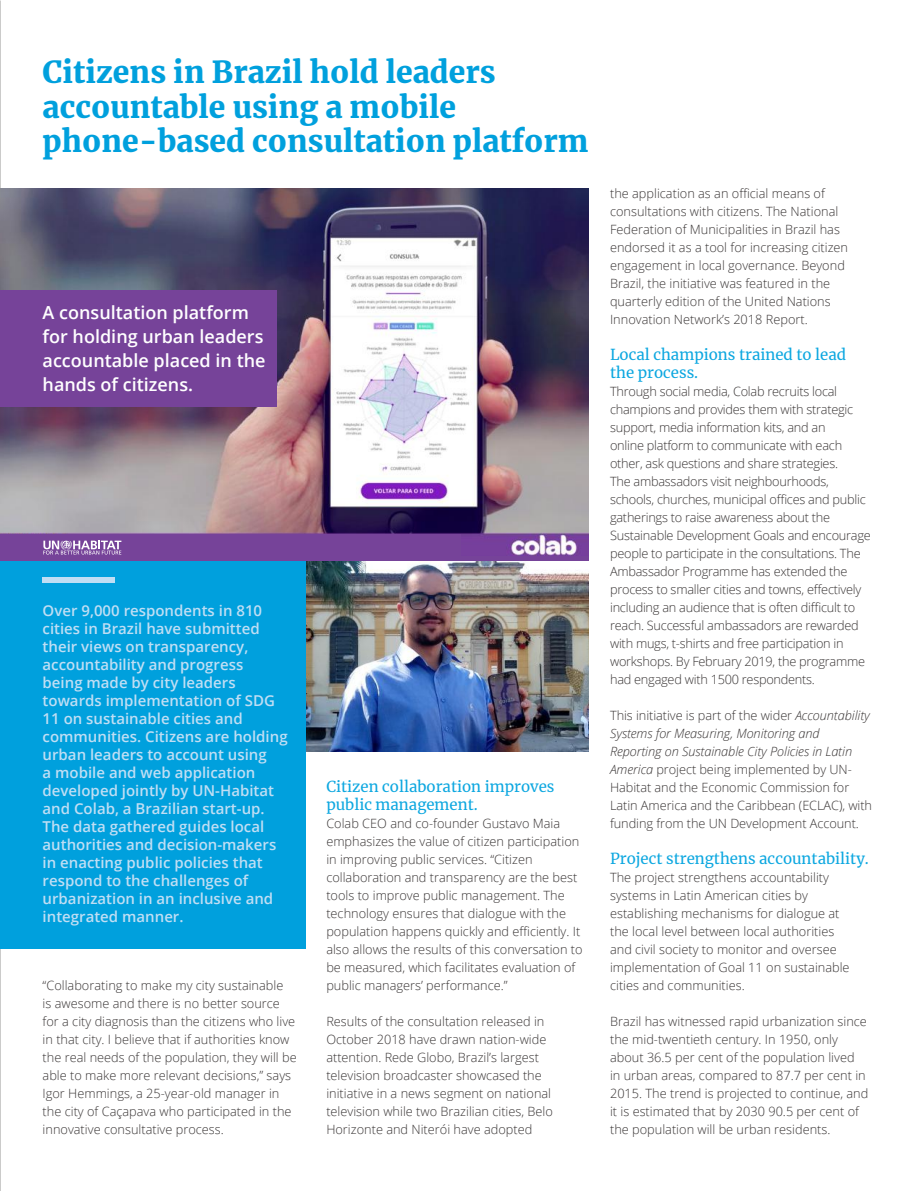
<style>
.page{position:relative;width:915px;height:1191px;background:#fff}
.page>*{position:absolute;margin:0;border:0;box-sizing:border-box;transform-origin:0 0}
.t1{font:900 30px/34.5px "Merriweather";color:#00a0dd}
.t2{font:600 18px/24px "Open Sans";color:#fff}
.t3{font:600 15px/18px "Open Sans";color:#c0def4}
.t4{font:15px/18px "Merriweather";color:#0ca7e0}
.t5{font:300 12.75px/18px "Open Sans";color:#393535}
.t6{font:300 12.75px/18px "Open Sans";letter-spacing:-.02em;color:#393535}
.s1{font-style:italic}
</style>
<div class="page">
<img style="left:305px;top:560px;width:283px;height:192px">
<img style="left:0;top:188px;width:588px;height:368px">
<div style="left:0;top:534px;width:460px;height:23px;background:#764399"></div>
<svg style="left:43px;top:540px;width:78px;height:14px"></svg>
<div style="left:0;top:559px;width:305px;height:390px;background:#00a0dd"></div>
<div style="left:43px;top:577px;width:72px;height:5px;background:#c0def4"></div>
<div style="left:0;top:290px;width:276px;height:117px;background:#764399"></div>
<hr style="left:0;top:556px;width:588px;height:4px;background:#764399">
<h1 class="t1" style="left:43px;top:54px;width:547px">Citizens in Brazil hold leaders accountable using a mobile phone-based consultation platform</h1>
<h2 class="t2" style="left:43px;top:300px;width:224px">A consultation platform for holding urban leaders accountable placed in the hands of citizens.</h2>
<p class="t3" style="left:43px;top:601px;width:246px">Over 9,000 respondents in 810 cities in Brazil have submitted their views on transparency, accountability and progress<br>being made by city leaders towards implementation of SDG<br>11 on sustainable cities and communities. Citizens are holding urban leaders to account using<br>a mobile and web application developed jointly by UN-Habitat and Colab, a Brazilian start-up.<br>The data gathered guides local authorities and decision-makers in enacting public policies that respond to the challenges of urbanization in an inclusive and integrated manner.</p>
<p class="t5" style="left:43px;top:976px;width:255px">“Collaborating to make my city sustainable<br>is awesome and there is no better source for a city diagnosis than the citizens who live in that city. I believe that if authorities know the real needs of the population, they will be able to make more relevant decisions,” says Igor Hemmings, a 25-year-old manager in the city of Caçapava who participated in the innovative consultative process.</p>
<p class="t4" style="left:326px;top:777px;width:229px">Citizen collaboration improves public management.</p>
<p class="t5" style="left:326px;top:814px;width:258px">Colab CEO and co-founder Gustavo Maia emphasizes the value of citizen participation in improving public services. “Citizen collaboration and transparency are the best tools to improve public management. The technology ensures that dialogue with the population happens quickly and efficiently. It also allows the results of this conversation to be measured, which facilitates evaluation of public managers’ performance.”</p>
<p class="t5" style="left:326px;top:1012px;width:228px">Results of the consultation released in October 2018 have drawn nation-wide attention. Rede Globo, Brazil’s largest television broadcaster showcased the initiative in a news segment on national television while two Brazilian cities, Belo Horizonte and Niterói have adopted</p>
<p class="t5" style="left:610px;top:184px;width:239px">the application as an official means of consultations with citizens. The National Federation of Municipalities in Brazil has endorsed it as a tool for increasing citizen engagement in local governance. Beyond Brazil, the initiative was featured in the quarterly edition of the United Nations Innovation Network’s 2018 Report.</p>
<p class="t4" style="left:610px;top:345px;width:237px">Local champions trained to lead the process.</p>
<p class="t6" style="left:610px;top:382px;width:262px">Through social media, Colab recruits local champions and provides them with strategic support, media information kits, and an<br>online platform to communicate with each other, ask questions and share strategies.<br>The ambassadors visit neighbourhoods, schools, churches, municipal offices and public gatherings to raise awareness about the Sustainable Development Goals and encourage people to participate in the consultations. The Ambassador Programme has extended the process to smaller cities and towns, effectively including an audience that is often difficult to reach. Successful ambassadors are rewarded with mugs, t-shirts and free participation in workshops. By February 2019, the programme had engaged with 1500 respondents.</p>
<p class="t5" style="left:610px;top:706px;width:263px">This initiative is part of the wider <span class="s1">Accountability Systems for Measuring, Monitoring and Reporting on Sustainable City Policies in Latin America</span> project being implemented by UN-Habitat and the Economic Commission for Latin America and the Caribbean (ECLAC), with funding from the UN Development Account.</p>
<p class="t4" style="left:610px;top:849px;width:260px">Project strengthens accountability.</p>
<p class="t5" style="left:610px;top:868px;width:241px">The project strengthens accountability systems in Latin American cities by establishing mechanisms for dialogue at the local level between local authorities and civil society to monitor and oversee implementation of Goal 11 on sustainable cities and communities.</p>
<p class="t5" style="left:610px;top:1012px;width:260px">Brazil has witnessed rapid urbanization since the mid-twentieth century. In 1950, only about 36.5 per cent of the population lived<br>in urban areas, compared to 87.7 per cent in 2015. The trend is projected to continue, and it is estimated that by 2030 90.5 per cent of the population will be urban residents.</p>
</div>
